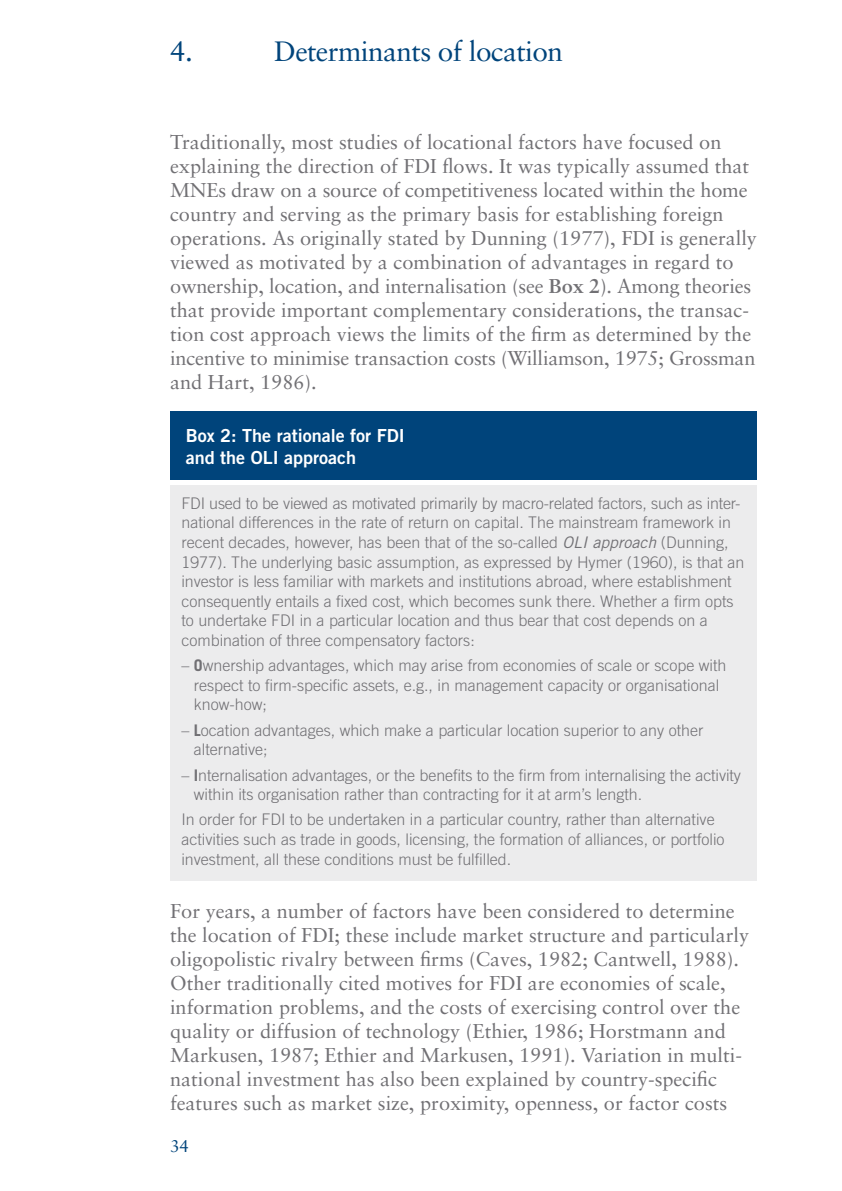
<style>
.page{position:relative;width:842px;height:1191px;background:#fff}
.page>*{position:absolute;margin:0;border:0;box-sizing:border-box;transform-origin:0 0}
.t1{font:28px "Sabon";letter-spacing:-.02em;color:#00447b}
.t2{font:20px/24px "Sabon";color:#717074}
.t3{font:18px/21.6px "Trade Gothic Bold Two";color:#fff}
.t4{font:17px "Sabon";color:#00447b}
.t5{font:300 16px/19.6px "Trade Gothic";color:#717074}
.s1{font-weight:700}
.s2{font-weight:400;font-style:italic}
</style>
<div class="page">
<div style="left:170px;top:485px;width:587px;height:396px;background:#ececed"></div>
<div style="left:170px;top:412px;width:587px;height:68px;background:#00447b"></div>
<h1 class="t1" style="left:170px;top:40px;width:24px">4.</h1>
<h1 class="t1" style="left:274px;top:40px;width:290px">Determinants of location</h1>
<p class="t2" style="left:170px;top:132px;width:588px">Traditionally, most studies of locational factors have focused on explaining the direction of FDI flows. It was typically assumed that MNEs draw on a source of competitiveness located within the home country and serving as the primary basis for establishing foreign operations. As originally stated by Dunning (1977), FDI is generally viewed as motivated by a combination of advantages in regard to ownership, location, and internalisation (see <span class="s1">Box 2</span>). Among theories that provide important complementary considerations, the transac&shy;tion cost approach views the limits of the firm as determined by the incentive to minimise transaction costs (Williamson, 1975; Grossman and Hart, 1986).</p>
<p class="t3" style="left:186px;top:426px;width:220px">Box 2: The rationale for FDI and the OLI approach</p>
<p class="t5" style="left:181px;top:494px;width:564px">FDI used to be viewed as motivated primarily by macro-related factors, such as inter&shy;national differences in the rate of return on capital. The mainstream framework in recent decades, however, has been that of the so-called <span class="s2">OLI approach</span> (Dunning, 1977). The underlying basic assumption, as expressed by Hymer (1960), is that an investor is less familiar with markets and institutions abroad, where establishment consequently entails a fixed cost, which becomes sunk there. Whether a firm opts to undertake FDI in a particular location and thus bear that cost depends on a combination of three compensatory factors:</p>
<p class="t5" style="left:194px;top:657px;width:534px;text-indent:-12px">– <span class="s1">O</span>wnership advantages, which may arise from economies of scale or scope with respect to firm-specific assets, e.g., in management capacity or organisational know-how;</p>
<p class="t5" style="left:194px;top:721px;width:511px;text-indent:-12px">– <span class="s1">L</span>ocation advantages, which make a particular location superior to any other alternative;</p>
<p class="t5" style="left:194px;top:766px;width:549px;text-indent:-12px">– <span class="s1">I</span>nternalisation advantages, or the benefits to the firm from internalising the activity within its organisation rather than contracting for it at arm’s length.</p>
<p class="t5" style="left:181px;top:811px;width:545px">In order for FDI to be undertaken in a particular country, rather than alternative activities such as trade in goods, licensing, the formation of alliances, or portfolio investment, all these conditions must be fulfilled.</p>
<p class="t2" style="left:170px;top:901px;width:580px">For years, a number of factors have been considered to determine the location of FDI; these include market structure and particularly oligopolistic rivalry between firms (Caves, 1982; Cantwell, 1988).<br>Other traditionally cited motives for FDI are economies of scale, information problems, and the costs of exercising control over the quality or diffusion of technology (Ethier, 1986; Horstmann and Markusen, 1987; Ethier and Markusen, 1991). Variation in multi&shy;national investment has also been explained by country-specific features such as market size, proximity, openness, or factor costs</p>
<p class="t4" style="left:170px;top:1139px;width:20px">34</p>
</div>
